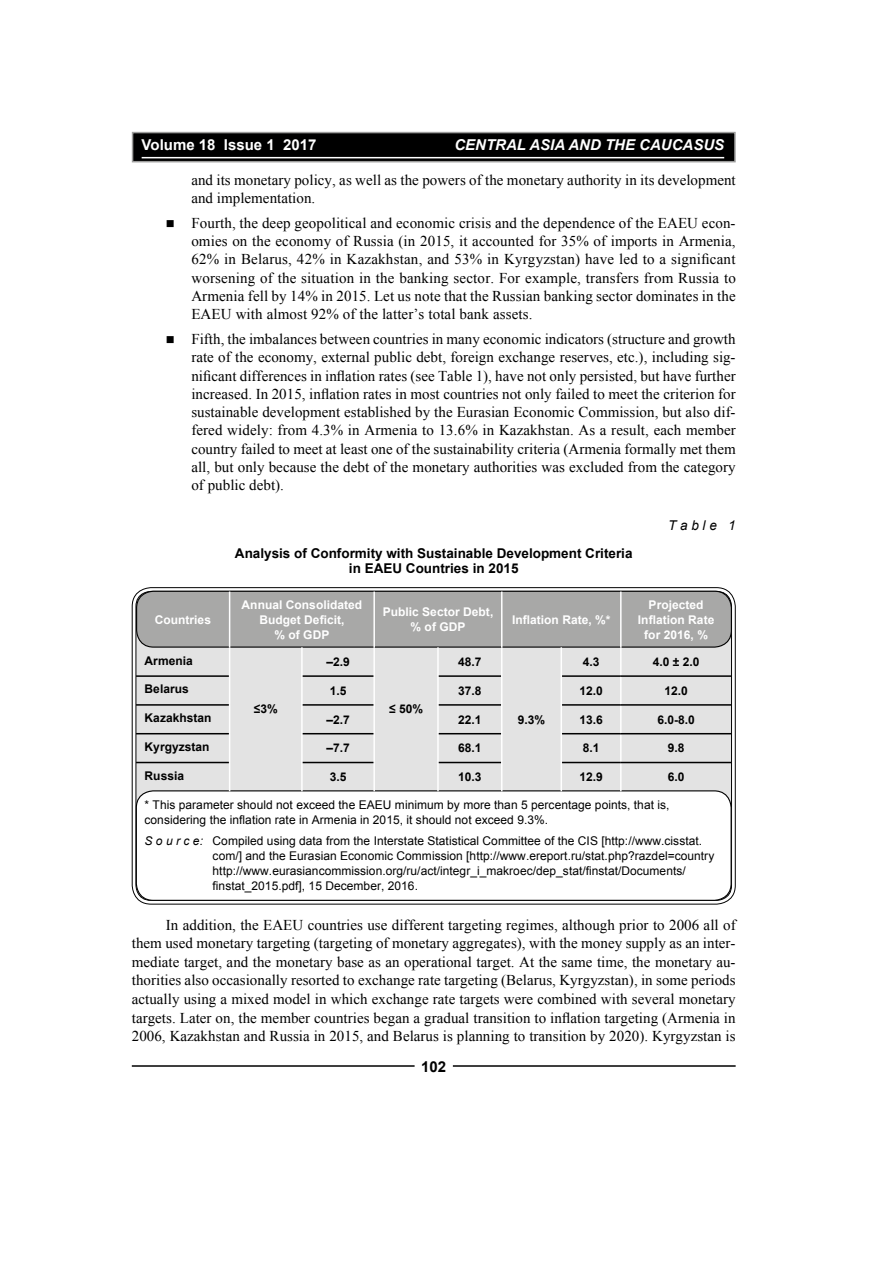
<style>
.page{position:relative;width:893px;height:1263px;background:#fff}
.page>*{position:absolute;margin:0;border:0;box-sizing:border-box;transform-origin:0 0}
.t1{font:15px/18.3px "Times New Roman";color:#000;text-align:justify}
.t2{font:italic 700 15px "Arial";color:#fff}
.t3{font:700 15px "Arial";color:#fff}
.t4{font:700 15px "Arial";color:#000}
.t5{font:700 13.5px/15px "Arial";color:#000;text-align:center}
.t6{font:italic 13.5px "Arial";letter-spacing:.28em;color:#000}
.t7{font:12px/15px "Arial";letter-spacing:.005em;color:#000}
.t8{font:700 12px "Arial";letter-spacing:.005em;color:#000}
.t9{font:700 12px/15px "Arial";letter-spacing:.005em;color:#fff;text-align:center}
.s1{font-style:italic}
</style>
<div class="page">
<hr style="left:132px;top:1065px;width:283px;height:2px;background:#000">
<hr style="left:453px;top:1065px;width:283px;height:2px;background:#000">
<div style="left:133px;top:133px;width:602px;height:29px;background:#000"></div>
<div style="left:132px;top:132px;width:604px;height:30px;border:2px solid #9d9d9c"></div>
<hr style="left:142px;top:157px;width:582px;height:1px;background:#fff">
<div style="left:134px;top:589px;width:599px;height:313px;background:#e3e3e3;border-radius:17px"></div>
<div style="left:137px;top:591px;width:594px;height:56px;background:#a8a8a7;border-radius:17px"></div>
<div style="left:136px;top:591px;width:596px;height:57px;border:1px solid #000;border-radius:17px"></div>
<div style="left:136px;top:791px;width:595px;height:109px;background:#fff;border-radius:17px"></div>
<div style="left:136px;top:790px;width:596px;height:111px;border:1px solid #000;border-radius:17px"></div>
<hr style="left:301px;top:647px;width:2px;height:29px;background:#fff">
<hr style="left:373px;top:647px;width:2px;height:29px;background:#fff">
<hr style="left:437px;top:647px;width:2px;height:29px;background:#fff">
<hr style="left:620px;top:647px;width:2px;height:28px;background:#fff">
<hr style="left:301px;top:676px;width:2px;height:29px;background:#fff">
<hr style="left:373px;top:676px;width:2px;height:29px;background:#fff">
<hr style="left:437px;top:676px;width:2px;height:29px;background:#fff">
<hr style="left:620px;top:677px;width:2px;height:27px;background:#fff">
<hr style="left:301px;top:705px;width:2px;height:29px;background:#fff">
<hr style="left:373px;top:705px;width:2px;height:29px;background:#fff">
<hr style="left:437px;top:705px;width:2px;height:29px;background:#fff">
<hr style="left:620px;top:706px;width:2px;height:27px;background:#fff">
<hr style="left:301px;top:734px;width:2px;height:28px;background:#fff">
<hr style="left:373px;top:734px;width:2px;height:28px;background:#fff">
<hr style="left:437px;top:734px;width:2px;height:28px;background:#fff">
<hr style="left:620px;top:734px;width:2px;height:28px;background:#fff">
<svg style="left:229px;top:647px;width:1px;height:144px"></svg>
<hr style="left:301px;top:762px;width:2px;height:29px;background:#fff">
<hr style="left:373px;top:762px;width:2px;height:29px;background:#fff">
<hr style="left:437px;top:762px;width:2px;height:29px;background:#fff">
<svg style="left:501px;top:647px;width:1px;height:144px"></svg>
<svg style="left:561px;top:647px;width:1px;height:144px"></svg>
<hr style="left:620px;top:763px;width:2px;height:28px;background:#fff">
<hr style="left:136px;top:675px;width:93px;height:2px;background:#000">
<hr style="left:303px;top:675px;width:70px;height:2px;background:#000">
<hr style="left:439px;top:675px;width:62px;height:2px;background:#000">
<hr style="left:562px;top:675px;width:59px;height:2px;background:#000">
<hr style="left:621px;top:675px;width:110px;height:2px;background:#000">
<hr style="left:136px;top:704px;width:93px;height:2px;background:#000">
<hr style="left:303px;top:704px;width:70px;height:2px;background:#000">
<hr style="left:439px;top:704px;width:62px;height:2px;background:#000">
<hr style="left:562px;top:704px;width:59px;height:2px;background:#000">
<hr style="left:621px;top:704px;width:110px;height:2px;background:#000">
<hr style="left:136px;top:733px;width:93px;height:1px;background:#000">
<hr style="left:303px;top:733px;width:70px;height:1px;background:#000">
<hr style="left:439px;top:733px;width:62px;height:1px;background:#000">
<hr style="left:562px;top:733px;width:59px;height:1px;background:#000">
<hr style="left:621px;top:733px;width:110px;height:1px;background:#000">
<hr style="left:136px;top:762px;width:93px;height:1px;background:#000">
<hr style="left:303px;top:762px;width:70px;height:1px;background:#000">
<hr style="left:439px;top:762px;width:62px;height:1px;background:#000">
<hr style="left:562px;top:762px;width:59px;height:1px;background:#000">
<hr style="left:621px;top:762px;width:110px;height:1px;background:#000">
<hr style="left:229px;top:591px;width:1px;height:56px;background:#fff">
<hr style="left:373px;top:591px;width:2px;height:56px;background:#fff">
<hr style="left:501px;top:591px;width:1px;height:56px;background:#fff">
<hr style="left:620px;top:591px;width:2px;height:56px;background:#fff">
<p class="t3" style="left:142px;top:135px;width:176px">Volume 18 Issue 1 2017</p>
<p class="t2" style="left:454px;top:135px;width:271px">CENTRAL ASIA AND THE CAUCASUS</p>
<p class="t1" style="left:191px;top:170px;width:546px">and its monetary policy, as well as the powers of the monetary authority in its development and implementation.</p>
<p class="t1" style="left:191px;top:213px;width:546px;text-indent:-26px">■ Fourth, the deep geopolitical and economic crisis and the dependence of the EAEU econ&shy;omies on the economy of Russia (in 2015, it accounted for 35% of imports in Armenia, 62% in Belarus, 42% in Kazakhstan, and 53% in Kyrgyzstan) have led to a significant worsening of the situation in the banking sector. For example, transfers from Russia to Armenia fell by 14% in 2015. Let us note that the Russian banking sector dominates in the EAEU with almost 92% of the latter’s total bank assets.</p>
<p class="t1" style="left:191px;top:329px;width:546px;text-indent:-26px">■ Fifth, the imbalances between countries in many economic indicators (structure and growth rate of the economy, external public debt, foreign exchange reserves, etc.), including sig&shy;nificant differences in inflation rates (see Table 1), have not only persisted, but have further increased. In 2015, inflation rates in most countries not only failed to meet the criterion for sustainable development established by the Eurasian Economic Commission, but also dif&shy;fered widely: from 4.3% in Armenia to 13.6% in Kazakhstan. As a result, each member country failed to meet at least one of the sustainability criteria (Armenia formally met them all, but only because the debt of the monetary authorities was excluded from the category of public debt).</p>
<p class="t6" style="left:668px;top:516px;width:69px">Table 1</p>
<p class="t5" style="left:235px;top:546px;width:399px">Analysis of Conformity with Sustainable Development Criteria in EAEU Countries in 2015</p>
<p class="t9" style="left:155px;top:612px;width:58px">Countries</p>
<p class="t8" style="left:145px;top:652px;width:50px">Armenia</p>
<p class="t9" style="left:242px;top:597px;width:122px">Annual Consolidated<br>Budget Deficit,<br>% of GDP</p>
<p class="t9" style="left:383px;top:605px;width:112px">Public Sector Debt, % of GDP</p>
<p class="t9" style="left:512px;top:612px;width:100px">Inflation Rate, %*</p>
<p class="t9" style="left:638px;top:597px;width:78px">Projected<br>Inflation Rate for 2016, %</p>
<p class="t8" style="left:326px;top:654px;width:25px">–2.9</p>
<p class="t8" style="left:458px;top:654px;width:25px">48.7</p>
<p class="t8" style="left:583px;top:654px;width:18px">4.3</p>
<p class="t8" style="left:653px;top:654px;width:48px">4.0 ± 2.0</p>
<p class="t8" style="left:145px;top:681px;width:46px">Belarus</p>
<p class="t8" style="left:330px;top:683px;width:18px">1.5</p>
<p class="t8" style="left:458px;top:683px;width:25px">37.8</p>
<p class="t8" style="left:579px;top:683px;width:25px">12.0</p>
<p class="t8" style="left:664px;top:683px;width:25px">12.0</p>
<p class="t8" style="left:145px;top:710px;width:69px">Kazakhstan</p>
<p class="t8" style="left:326px;top:711px;width:25px">–2.7</p>
<p class="t8" style="left:458px;top:711px;width:25px">22.1</p>
<p class="t8" style="left:579px;top:711px;width:25px">13.6</p>
<p class="t8" style="left:657px;top:711px;width:39px">6.0-8.0</p>
<p class="t8" style="left:145px;top:739px;width:67px">Kyrgyzstan</p>
<p class="t8" style="left:326px;top:740px;width:25px">–7.7</p>
<p class="t8" style="left:458px;top:740px;width:25px">68.1</p>
<p class="t8" style="left:583px;top:740px;width:18px">8.1</p>
<p class="t8" style="left:668px;top:740px;width:18px">9.8</p>
<p class="t8" style="left:145px;top:767px;width:41px">Russia</p>
<p class="t8" style="left:330px;top:769px;width:18px">3.5</p>
<p class="t8" style="left:458px;top:769px;width:25px">10.3</p>
<p class="t8" style="left:579px;top:769px;width:25px">12.9</p>
<p class="t8" style="left:668px;top:769px;width:18px">6.0</p>
<p class="t7" style="left:145px;top:797px;width:526px">* This parameter should not exceed the EAEU minimum by more than 5 percentage points, that is, considering the inflation rate in Armenia in 2015, it should not exceed 9.3%.</p>
<p class="t7" style="left:213px;top:833px;width:503px;text-indent:-68px"><span class="s1">S o u r c e:</span> Compiled using data from the Interstate Statistical Committee of the CIS [http://www.cisstat. com/] and the Eurasian Economic Commission [http://www.ereport.ru/stat.php?razdel=country http://www.eurasiancommission.org/ru/act/integr_i_makroec/dep_stat/finstat/Documents/ finstat_2015.pdf], 15 December, 2016.</p>
<p class="t1" style="left:132px;top:915px;width:605px;text-indent:34px">In addition, the EAEU countries use different targeting regimes, although prior to 2006 all of them used monetary targeting (targeting of monetary aggregates), with the money supply as an inter&shy;mediate target, and the monetary base as an operational target. At the same time, the monetary au&shy;thorities also occasionally resorted to exchange rate targeting (Belarus, Kyrgyzstan), in some periods actually using a mixed model in which exchange rate targets were combined with several monetary targets. Later on, the member countries began a gradual transition to inflation targeting (Armenia in 2006, Kazakhstan and Russia in 2015, and Belarus is planning to transition by 2020). Kyrgyzstan is</p>
<p class="t8" style="left:254px;top:701px;width:25px">≤3%</p>
<p class="t8" style="left:389px;top:701px;width:36px">≤ 50%</p>
<p class="t8" style="left:518px;top:711px;width:29px">9.3%</p>
<p class="t4" style="left:421px;top:1057px;width:27px">102</p>
</div>
